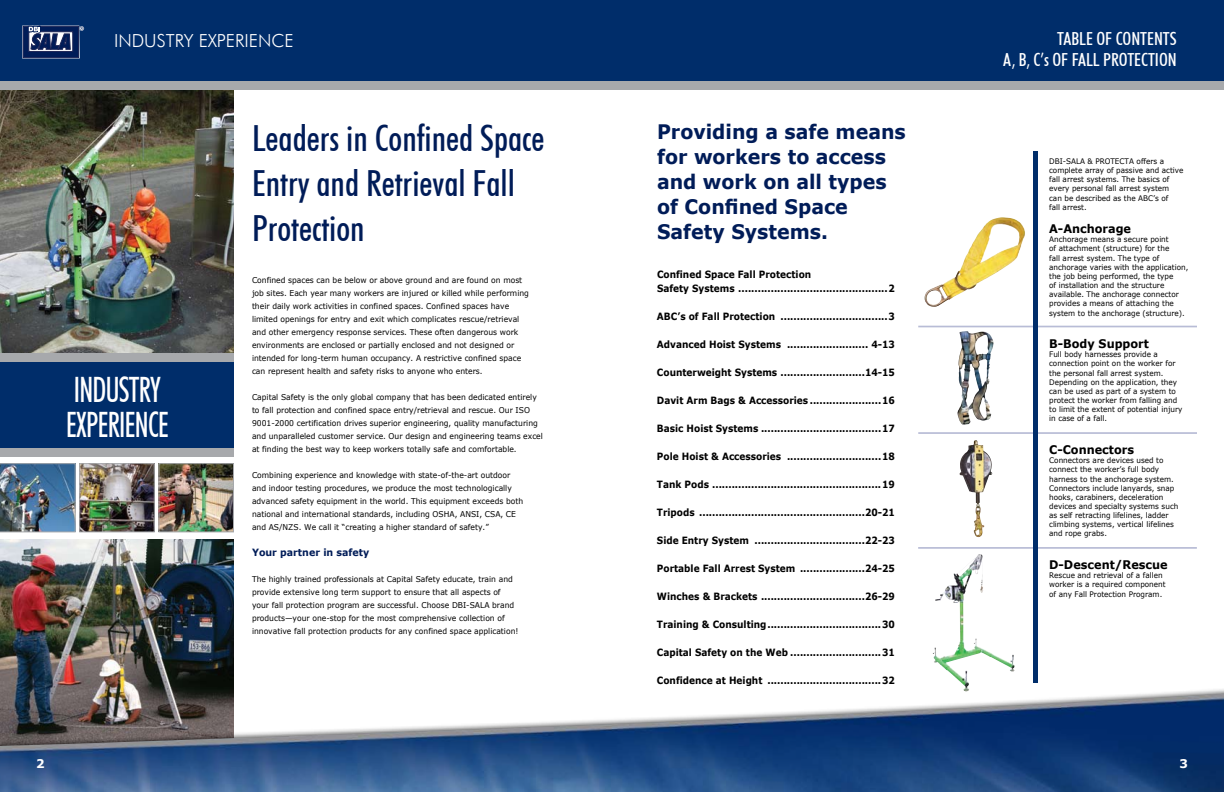
<style>
.page{position:relative;width:1224px;height:792px;background:#fff}
.page>*{position:absolute;margin:0;border:0;box-sizing:border-box;transform-origin:0 0}
.t1{font:500 condensed 36px/45px "Futura BT";color:#001c58}
.t2{font:500 condensed 35px/35px "Futura BT";letter-spacing:-.025em;color:#fff;scale:.8 1}
.t3{font:700 20px/25px "Verdana";color:#001c58;scale:.95 1}
.t4{font:500 condensed 18px/21.6px "Futura BT";color:#fff;text-align:right}
.t5{font:300 18px "Futura BT";color:#fff}
.t6{font:700 12px "Verdana";color:#fff}
.t7{font:700 11.9px "Verdana";color:#000;scale:.95 1}
.t8{font:700 10px/14px "Verdana";color:#000;scale:.9 1}
.t9{font:700 10px "Verdana";color:#001c58;scale:.95 1}
.t10{font:8px/13px "Verdana";color:#000;scale:.95 1}
.t11{font:7.6px/9.2px "Verdana";color:#000;scale:.95 1}
</style>
<div class="page">
<img style="left:160px;top:465px;width:72px;height:65px">
<div style="left:158px;top:463px;width:76px;height:69px;border:1px solid #a7a9ac"></div>
<img style="left:0;top:90px;width:234px;height:264px">
<img style="left:0;top:539px;width:234px;height:147px">
<div style="left:0;top:354px;width:234px;height:103px;background:#a7a9ac"></div>
<div style="left:0;top:363px;width:234px;height:85px;background:#002d6a"></div>
<img style="left:0;top:463px;width:76px;height:69px">
<img style="left:81px;top:465px;width:72px;height:65px">
<div style="left:79px;top:463px;width:76px;height:69px;border:1px solid #a7a9ac"></div>
<div style="left:0;top:0;width:1224px;height:84px;background:#002d6a"></div>
<div style="left:0;top:81px;width:1224px;height:9px;background:#a7a9ac"></div>
<svg style="left:0;top:686px;width:1224px;height:8px"></svg>
<img style="left:0;top:694px;width:1224px;height:98px">
<svg style="left:22px;top:26px;width:62px;height:33px;background:#374a78"></svg>
<hr style="left:918px;top:547px;width:279px;height:2px;background:#b8bcd6">
<hr style="left:918px;top:432px;width:279px;height:2px;background:#b8bcd6">
<hr style="left:918px;top:326px;width:279px;height:1px;background:#b8bcd6">
<img style="left:959px;top:440px;width:25px;height:97px">
<img style="left:957px;top:331px;width:14px;height:94px">
<img style="left:965px;top:554px;width:14px;height:18px">
<hr style="left:1033px;top:151px;width:4px;height:531px;background:#002d6a">
<img style="left:925px;top:217px;width:77px;height:81px">
<h3 class="t5" style="left:114px;top:29px;width:181px">INDUSTRY EXPERIENCE</h3>
<h2 class="t2" style="left:66px;top:371px;width:130px">INDUSTRY<br>EXPERIENCE</h2>
<h1 class="t1" style="left:252px;top:115px;width:294px">Leaders in Confined Space<br>Entry and Retrieval Fall<br>Protection</h1>
<p class="t10" style="left:252px;top:274px;width:293px">Confined spaces can be below or above ground and are found on most job sites. Each year many workers are injured or killed while performing their daily work activities in confined spaces. Confined spaces have limited openings for entry and exit which complicates rescue/retrieval and other emergency response services. These often dangerous work environments are enclosed or partially enclosed and not designed or intended for long-term human occupancy. A restrictive confined space can represent health and safety risks to anyone who enters.</p>
<p class="t10" style="left:252px;top:391px;width:308px">Capital Safety is the only global company that has been dedicated entirely to fall protection and confined space entry/retrieval and rescue. Our ISO 9001-2000 certification drives superior engineering, quality manufacturing and unparalleled customer service. Our design and engineering teams excel at finding the best way to keep workers totally safe and comfortable.</p>
<p class="t10" style="left:252px;top:469px;width:287px">Combining experience and knowledge with state-of-the-art outdoor and indoor testing procedures, we produce the most technologically advanced safety equipment in the world. This equipment exceeds both national and international standards, including OSHA, ANSI, CSA, CE and AS/NZS. We call it “creating a higher standard of safety.”</p>
<p class="t9" style="left:252px;top:546px;width:125px">Your partner in safety</p>
<p class="t10" style="left:252px;top:573px;width:282px">The highly trained professionals at Capital Safety educate, train and provide extensive long term support to ensure that all aspects of your fall protection program are successful. Choose DBI-SALA brand products—your one-stop for the most comprehensive collection of innovative fall protection products for any confined space application!</p>
<h3 class="t3" style="left:657px;top:119px;width:263px">Providing a safe means for workers to access and work on all types of Confined Space<br>Safety Systems.</h3>
<p class="t8" style="left:657px;top:267px;width:266px">Confined Space Fall Protection<br>Safety Systems ..............................................2</p>
<p class="t8" style="left:657px;top:309px;width:266px">ABC’s of Fall Protection .................................3</p>
<p class="t8" style="left:657px;top:337px;width:266px">Advanced Hoist Systems ......................... 4-13</p>
<p class="t8" style="left:657px;top:365px;width:266px">Counterweight Systems ..........................14-15</p>
<p class="t8" style="left:657px;top:393px;width:266px">Davit Arm Bags &amp; Accessories ......................16</p>
<p class="t8" style="left:657px;top:421px;width:266px">Basic Hoist Systems .....................................17</p>
<p class="t8" style="left:657px;top:449px;width:266px">Pole Hoist &amp; Accessories .............................18</p>
<p class="t8" style="left:657px;top:477px;width:266px">Tank Pods ....................................................19</p>
<p class="t8" style="left:657px;top:505px;width:266px">Tripods ...................................................20-21</p>
<p class="t8" style="left:657px;top:533px;width:266px">Side Entry System ..................................22-23</p>
<p class="t8" style="left:657px;top:561px;width:266px">Portable Fall Arrest System ....................24-25</p>
<p class="t8" style="left:657px;top:589px;width:266px">Winches &amp; Brackets ................................26-29</p>
<p class="t8" style="left:657px;top:617px;width:266px">Training &amp; Consulting...................................30</p>
<p class="t8" style="left:657px;top:645px;width:266px">Capital Safety on the Web ............................31</p>
<p class="t8" style="left:657px;top:673px;width:266px">Confidence at Height ...................................32</p>
<h3 class="t4" style="left:1003px;top:27px;width:175px">TABLE OF CONTENTS<br>A, B, C’s OF FALL PROTECTION</h3>
<p class="t11" style="left:1049px;top:157px;width:143px;text-indent:87px">offers a complete array of passive and active fall arrest systems. The basics of every personal fall arrest system can be described as the ABC’s of<br>fall arrest.</p>
<h3 class="t7" style="left:1049px;top:221px;width:88px">A-Anchorage</h3>
<p class="t11" style="left:1049px;top:235px;width:148px">Anchorage means a secure point<br>of attachment (structure) for the<br>fall arrest system. The type of anchorage varies with the application, the job being performed, the type<br>of installation and the structure available. The anchorage connector provides a means of attaching the system to the anchorage (structure).</p>
<h3 class="t7" style="left:1049px;top:336px;width:107px">B-Body Support</h3>
<p class="t11" style="left:1049px;top:350px;width:142px">Full body harnesses provide a connection point on the worker for the personal fall arrest system.<br>Depending on the application, they can be used as part of a system to protect the worker from falling and to limit the extent of potential injury in case of a fall.</p>
<h3 class="t7" style="left:1049px;top:442px;width:91px">C-Connectors</h3>
<p class="t11" style="left:1049px;top:456px;width:137px">Connectors are devices used to connect the worker’s full body harness to the anchorage system.<br>Connectors include lanyards, snap hooks, carabiners, deceleration devices and specialty systems such as self retracting lifelines, ladder climbing systems, vertical lifelines and rope grabs.</p>
<h3 class="t7" style="left:1049px;top:557px;width:126px">D-Descent/Rescue</h3>
<p class="t11" style="left:1049px;top:571px;width:124px">Rescue and retrieval of a fallen worker is a required component of any Fall Protection Program.</p>
<p class="t11" style="left:1049px;top:157px;width:60px">DBI-SALA &amp; Protecta</p>
<h3 class="t6" style="left:36px;top:756px;width:10px">2</h3>
<h3 class="t6" style="left:1179px;top:756px;width:10px">3</h3>
</div>
